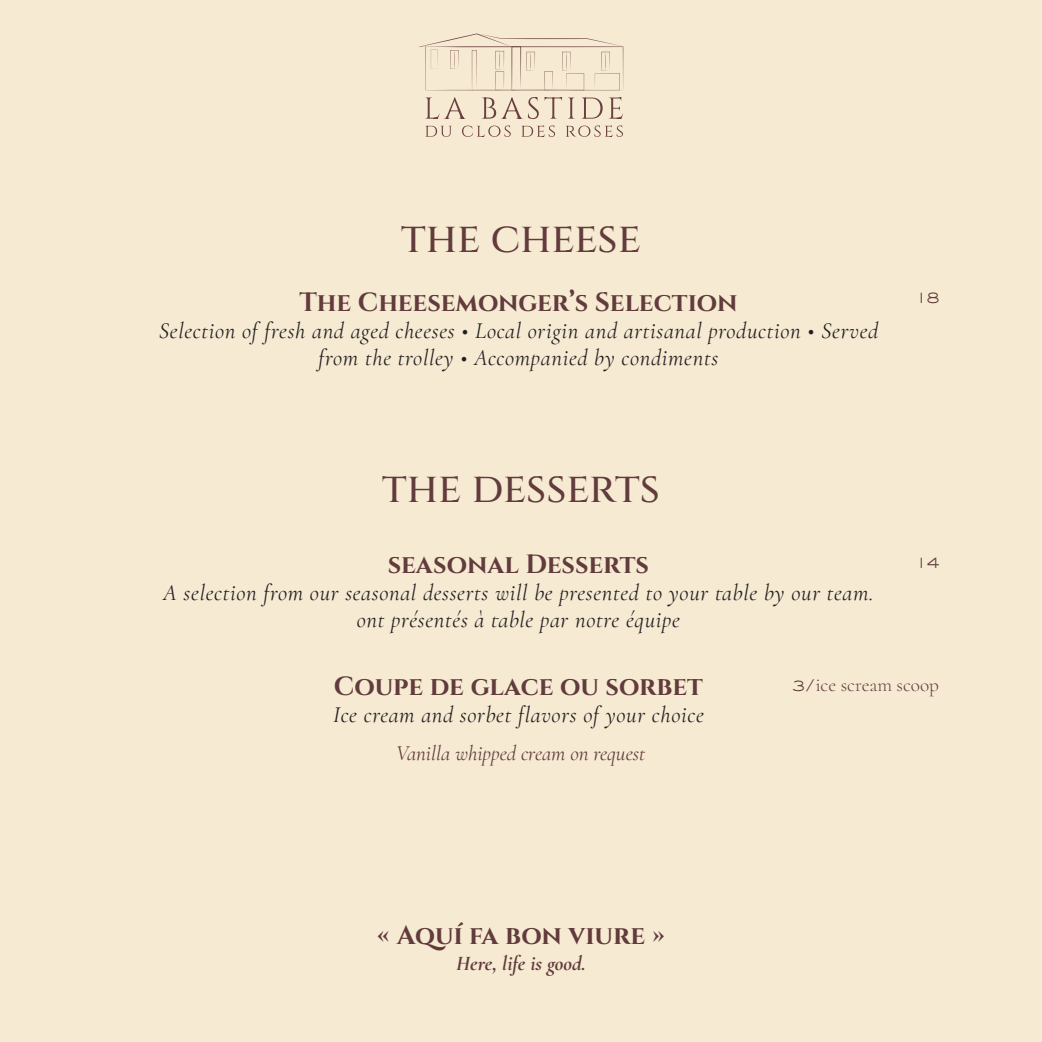
<style>
.page{position:relative;width:1042px;height:1042px;background:#f6ead3}
.page>*{position:absolute;margin:0;border:0;box-sizing:border-box;transform-origin:0 0}
.t1{font:500 42px "Cinzel";color:#623b3c}
.t2{font:700 26.25px "Cinzel";letter-spacing:-.005em;color:#623b3c}
.t3{font:italic 22.75px/27.3px "Cormorant Garamond";letter-spacing:.03em;color:#231f20;text-align:center}
.t4{font:italic 21px "Cormorant Garamond";color:#623b3c}
.t5{font:italic 700 21px "Cormorant";color:#623b3c}
.t6{font:300 19.25px "Cormorant";color:#623b3c}
.t7{font:300 15.75px "Sackers Gothic Std";color:#623b3c}
.s1{font-family:"Sackers Gothic Std";font-size:15.75px}
</style>
<div class="page">
<svg style="left:419px;top:33px;width:204px;height:58px"></svg>
<svg style="left:425px;top:97px;width:41px;height:22px"></svg>
<svg style="left:482px;top:97px;width:80px;height:22px"></svg>
<svg style="left:568px;top:98px;width:6px;height:21px"></svg>
<svg style="left:582px;top:98px;width:21px;height:21px"></svg>
<svg style="left:609px;top:97px;width:14px;height:22px"></svg>
<svg style="left:425px;top:126px;width:26px;height:11px"></svg>
<svg style="left:462px;top:126px;width:49px;height:11px"></svg>
<svg style="left:521px;top:126px;width:34px;height:11px"></svg>
<svg style="left:566px;top:126px;width:57px;height:11px"></svg>
<p class="t1" style="left:401px;top:211px;width:241px">THE CHEESE</p>
<p class="t2" style="left:299px;top:285px;width:439px">The Cheesemonger’s Selection</p>
<p class="t3" style="left:159px;top:317px;width:721px">Selection of fresh and aged cheeses • Local origin and artisanal production • Served from the trolley • Accompanied by condiments</p>
<p class="t1" style="left:382px;top:461px;width:279px">THE DESSERTS</p>
<p class="t2" style="left:388px;top:547px;width:263px">seasonal Desserts</p>
<p class="t3" style="left:163px;top:579px;width:712px">A selection from our seasonal desserts will be presented to your table by our team. ont présentés à table par notre équipe</p>
<p class="t7" style="left:916px;top:287px;width:25px">18</p>
<p class="t7" style="left:916px;top:551px;width:25px">14</p>
<p class="t2" style="left:334px;top:669px;width:370px">Coupe de glace ou sorbet</p>
<p class="t3" style="left:333px;top:701px;width:372px">Ice cream and sorbet flavors of your choice</p>
<p class="t4" style="left:396px;top:741px;width:251px">Vanilla whipped cream on request</p>
<p class="t2" style="left:377px;top:919px;width:289px">« Aquí fa bon viure »</p>
<p class="t5" style="left:456px;top:946px;width:131px">Here, life is good.</p>
<p class="t6" style="left:791px;top:674px;width:149px"><span class="s1">3/</span>ice scream scoop</p>
</div>
